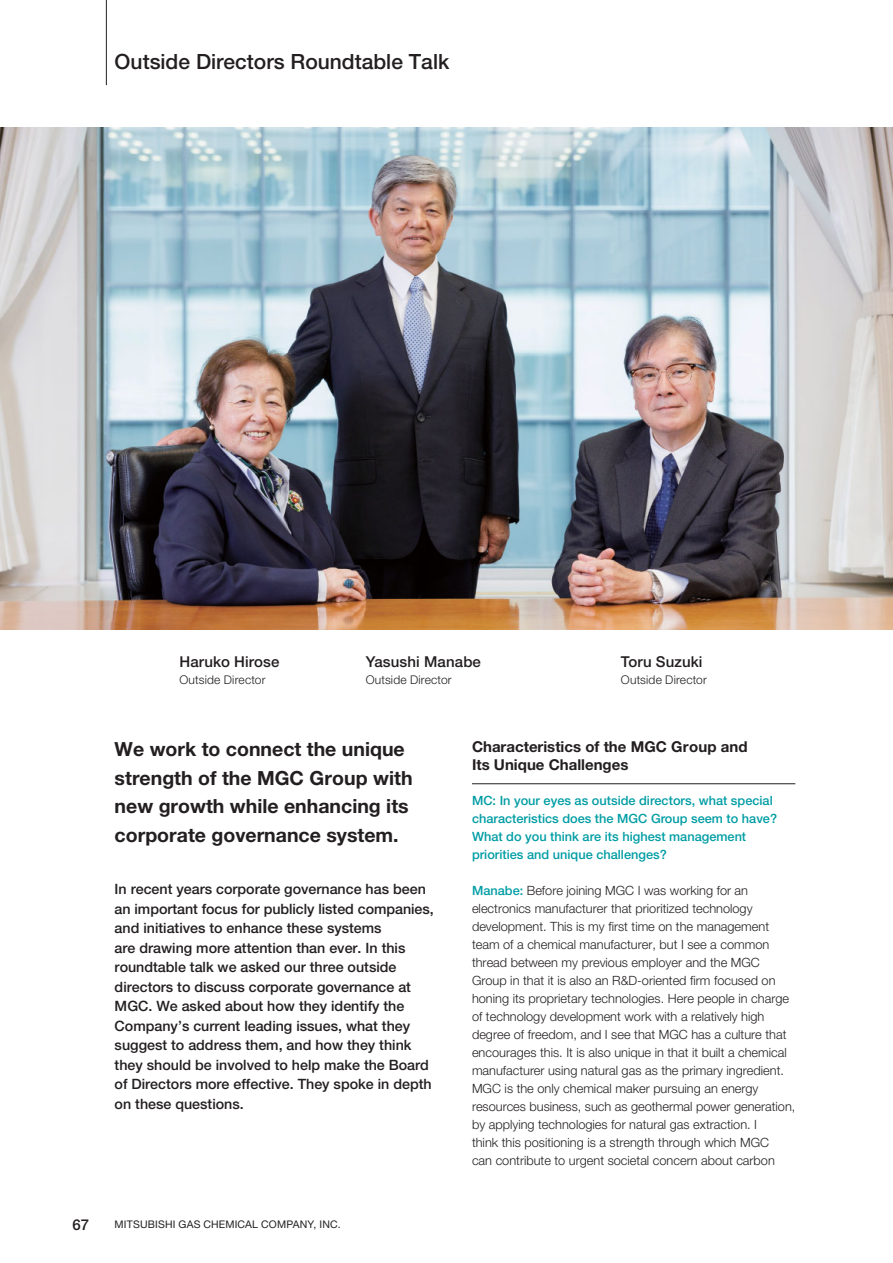
<style>
.page{position:relative;width:893px;height:1263px;background:#fff}
.page>*{position:absolute;margin:0;border:0;box-sizing:border-box;transform-origin:0 0}
.t1{font:500 21px "Helvetica Neue LT Std";color:#231f20}
.t2{font:700 19.5px/28.5px "Helvetica Neue LT Std";color:#231f20}
.t3{font:700 15px/18px "Helvetica Neue LT Std";color:#231f20}
.t4{font:500 15px "Helvetica Neue LT Std";letter-spacing:.01em;color:#231f20}
.t5{font:500 14.25px/19.5px "Helvetica Neue LT Std";color:#231f20}
.t6{font:300 12.75px/18px "Helvetica Neue LT Std";color:#231f20}
.t7{font:500 12.75px/18px "Helvetica Neue LT Std";color:#009da4}
.t8{font:300 12px "Helvetica Neue LT Std";letter-spacing:.015em;color:#231f20}
.t9{font:10.5px "Helvetica Neue LT Std";letter-spacing:.015em;color:#231f20}
.s1{font-weight:500;color:#009da4}
</style>
<div class="page">
<hr style="left:106px;top:0;width:1px;height:85px;background:#231f20">
<img style="left:0;top:128px;width:892px;height:501px">
<hr style="left:472px;top:784px;width:323px;height:1px;background:#231f20">
<h1 class="t1" style="left:115px;top:54px;width:336px">Outside Directors Roundtable Talk</h1>
<p class="t4" style="left:179px;top:657px;width:101px">Haruko Hirose</p>
<p class="t8" style="left:179px;top:676px;width:87px">Outside Director</p>
<p class="t4" style="left:365px;top:657px;width:117px">Yasushi Manabe</p>
<p class="t8" style="left:365px;top:676px;width:87px">Outside Director</p>
<p class="t4" style="left:621px;top:657px;width:83px">Toru Suzuki</p>
<p class="t8" style="left:621px;top:676px;width:87px">Outside Director</p>
<h2 class="t2" style="left:115px;top:737px;width:299px">We work to connect the unique strength of the MGC Group with new growth while enhancing its corporate governance system.</h2>
<p class="t5" style="left:115px;top:881px;width:320px">In recent years corporate governance has been an important focus for publicly listed companies, and initiatives to enhance these systems<br>are drawing more attention than ever. In this roundtable talk we asked our three outside directors to discuss corporate governance at MGC. We asked about how they identify the Company’s current leading issues, what they suggest to address them, and how they think they should be involved to help make the Board of Directors more effective. They spoke in depth on these questions.</p>
<p class="t4" style="left:72px;top:1219px;width:18px">67</p>
<p class="t9" style="left:115px;top:1221px;width:227px">MITSUBISHI GAS CHEMICAL COMPANY, INC.</p>
<p class="t3" style="left:472px;top:739px;width:277px">Characteristics of the MGC Group and<br>Its Unique Challenges</p>
<p class="t7" style="left:472px;top:792px;width:306px">MC: In your eyes as outside directors, what special characteristics does the MGC Group seem to have?<br>What do you think are its highest management priorities and unique challenges?</p>
<p class="t6" style="left:472px;top:882px;width:325px"><span class="s1">Manabe:</span> Before joining MGC I was working for an electronics manufacturer that prioritized technology development. This is my first time on the management team of a chemical manufacturer, but I see a common thread between my previous employer and the MGC Group in that it is also an R&amp;D-oriented firm focused on honing its proprietary technologies. Here people in charge of technology development work with a relatively high degree of freedom, and I see that MGC has a culture that encourages this. It is also unique in that it built a chemical manufacturer using natural gas as the primary ingredient.<br>MGC is the only chemical maker pursuing an energy resources business, such as geothermal power generation, by applying technologies for natural gas extraction. I<br>think this positioning is a strength through which MGC<br>can contribute to urgent societal concern about carbon</p>
</div>
